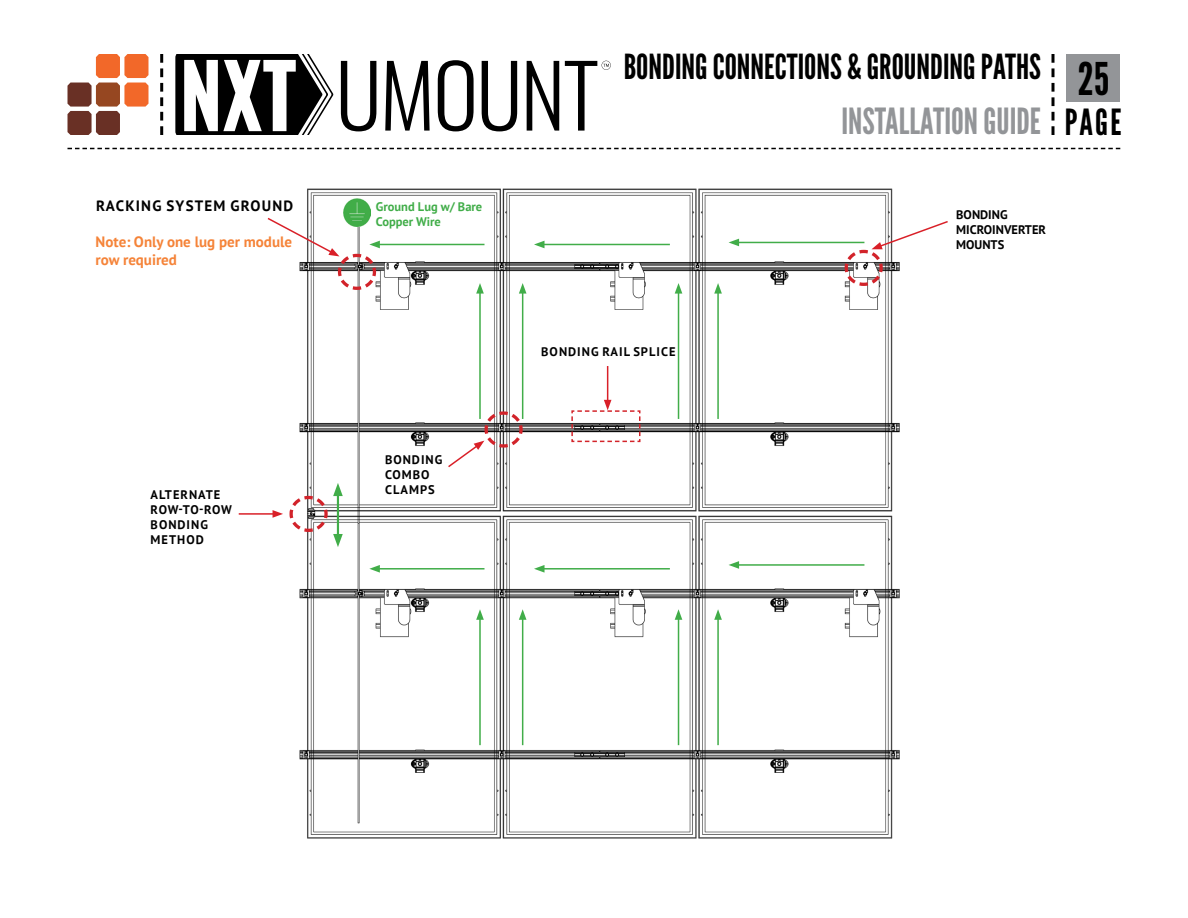
<style>
.page{position:relative;width:1188px;height:918px;background:#fff}
.page>*{position:absolute;margin:0;border:0;box-sizing:border-box;transform-origin:0 0}
.t1{font:45px "League Gothic";color:#000}
.t2{font:36px "League Gothic";color:#939598}
.t3{font:34.5px "League Gothic";color:#000}
.t4{font:700 15px/18px "PT Sans";color:#f58338}
.t5{font:700 15px "PT Sans";letter-spacing:.08em;color:#000}
.t6{font:700 12.45px/15px "PT Sans";letter-spacing:.08em;color:#000}
.t7{font:700 12.45px/15px "PT Sans";color:#000}
.t8{font:700 12.45px/15px "PT Sans";color:#41ad49}
.s1{color:#000}
</style>
<div class="page">
<svg style="left:1052px;top:54px;width:2px;height:81px"></svg>
<svg style="left:68px;top:54px;width:81px;height:81px"></svg>
<svg style="left:160px;top:54px;width:3px;height:81px"></svg>
<svg style="left:68px;top:148px;width:1052px;height:1px"></svg>
<svg style="left:175px;top:54px;width:158px;height:81px"></svg>
<svg style="left:341px;top:61px;width:35px;height:70px"></svg>
<svg style="left:385px;top:61px;width:45px;height:70px"></svg>
<svg style="left:438px;top:60px;width:36px;height:71px"></svg>
<svg style="left:482px;top:61px;width:35px;height:70px"></svg>
<svg style="left:527px;top:61px;width:32px;height:70px"></svg>
<svg style="left:565px;top:61px;width:46px;height:70px"></svg>
<div style="left:1066px;top:54px;width:54px;height:48px;background:#939598"></div>
<img style="left:272px;top:188px;width:628px;height:651px">
<img style="left:343px;top:198px;width:28px;height:18px">
<hr style="left:607px;top:366px;width:1px;height:36px;background:#d92028">
<hr style="left:239px;top:513px;width:36px;height:2px;background:#d92028">
<svg style="left:273px;top:483px;width:70px;height:64px"></svg>
<svg style="left:446px;top:410px;width:78px;height:59px"></svg>
<svg style="left:843px;top:220px;width:105px;height:68px"></svg>
<hr style="left:737px;top:242px;width:127px;height:1px;background:#41ad49">
<svg style="left:729px;top:239px;width:10px;height:7px"></svg>
<hr style="left:737px;top:564px;width:127px;height:2px;background:#41ad49">
<svg style="left:729px;top:561px;width:10px;height:8px"></svg>
<hr style="left:542px;top:244px;width:128px;height:1px;background:#41ad49">
<svg style="left:534px;top:241px;width:11px;height:7px"></svg>
<hr style="left:542px;top:568px;width:128px;height:2px;background:#41ad49">
<svg style="left:534px;top:565px;width:11px;height:8px"></svg>
<hr style="left:479px;top:291px;width:2px;height:128px;background:#41ad49">
<svg style="left:476px;top:283px;width:8px;height:11px"></svg>
<hr style="left:479px;top:617px;width:2px;height:128px;background:#41ad49">
<svg style="left:476px;top:609px;width:8px;height:11px"></svg>
<hr style="left:522px;top:291px;width:1px;height:128px;background:#41ad49">
<svg style="left:519px;top:283px;width:8px;height:11px"></svg>
<hr style="left:522px;top:617px;width:1px;height:128px;background:#41ad49">
<svg style="left:519px;top:609px;width:8px;height:11px"></svg>
<hr style="left:678px;top:291px;width:1px;height:128px;background:#41ad49">
<svg style="left:675px;top:283px;width:7px;height:11px"></svg>
<hr style="left:678px;top:617px;width:1px;height:128px;background:#41ad49">
<svg style="left:675px;top:609px;width:7px;height:11px"></svg>
<hr style="left:717px;top:291px;width:2px;height:128px;background:#41ad49">
<svg style="left:714px;top:283px;width:8px;height:11px"></svg>
<hr style="left:717px;top:617px;width:2px;height:128px;background:#41ad49">
<svg style="left:714px;top:609px;width:8px;height:11px"></svg>
<hr style="left:378px;top:244px;width:107px;height:1px;background:#41ad49">
<svg style="left:267px;top:216px;width:113px;height:76px"></svg>
<hr style="left:378px;top:568px;width:107px;height:2px;background:#41ad49">
<svg style="left:369px;top:565px;width:11px;height:8px"></svg>
<svg style="left:571px;top:400px;width:70px;height:43px"></svg>
<p class="t5" style="left:96px;top:196px;width:198px">RACKING SYSTEM GROUND</p>
<p class="t4" style="left:96px;top:233px;width:198px">Note: Only one lug per module row required</p>
<p class="t6" style="left:151px;top:487px;width:83px">ALTERNATE<br>ROW-TO-ROW<br>BONDING<br>METHOD</p>
<p class="t8" style="left:376px;top:199px;width:108px">Ground Lug w/ Bare<br>Copper Wire</p>
<p class="t6" style="left:385px;top:452px;width:59px">BONDING<br>COMBO<br>CLAMPS</p>
<h3 class="t3" style="left:624px;top:47px;width:419px">BONDING CONNECTIONS &amp; GROUNDING PATHS</h3>
<h1 class="t1" style="left:1078px;top:52px;width:33px">25</h1>
<h2 class="t2" style="left:841px;top:100px;width:282px">INSTALLATION GUIDE <span class="s1">PAGE</span></h2>
<p class="t6" style="left:541px;top:344px;width:136px">BONDING RAIL SPLICE</p>
<p class="t7" style="left:956px;top:207px;width:91px">BONDING<br>MICROINVERTER<br>MOUNTS</p>
</div>
